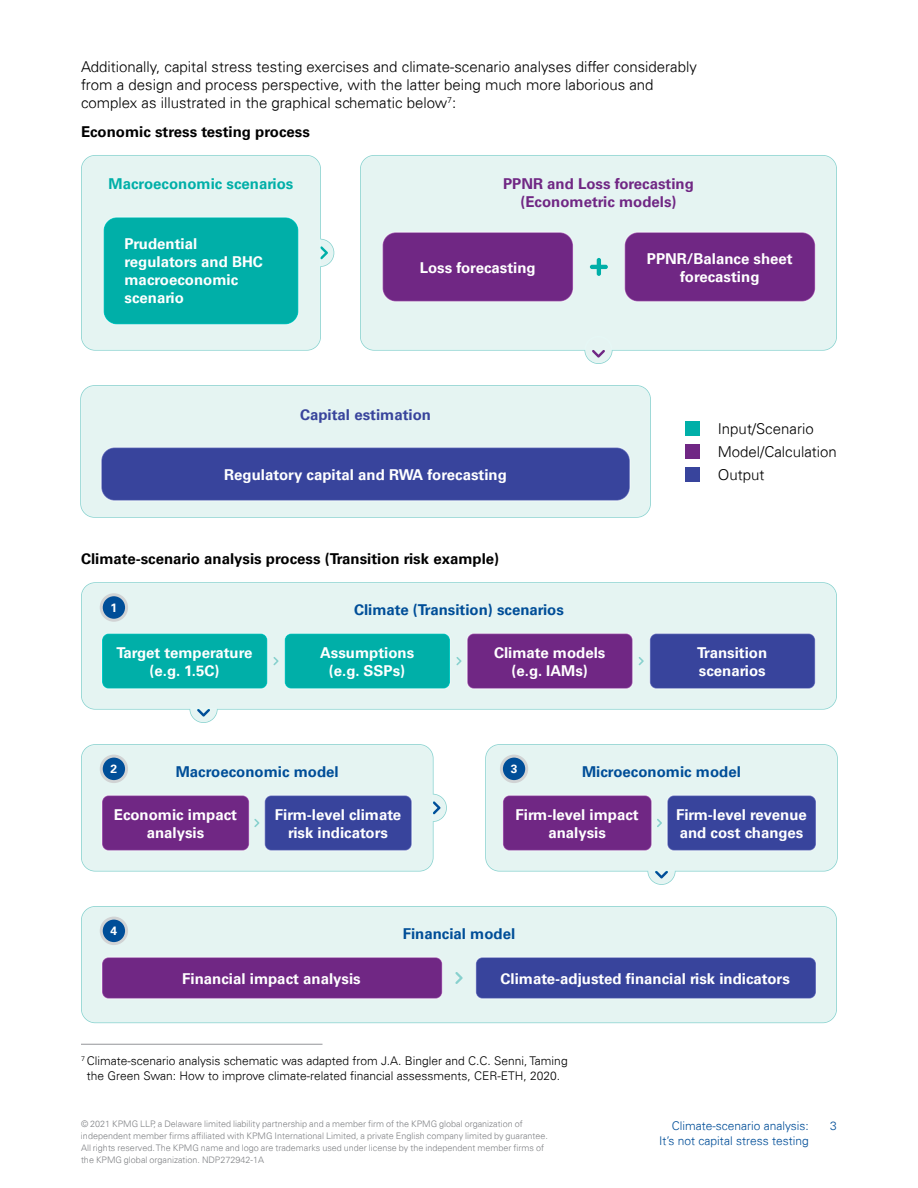
<style>
.page{position:relative;width:918px;height:1188px;background:#fff}
.page>*{position:absolute;margin:0;border:0;box-sizing:border-box;transform-origin:0 0}
.t1{font:700 15px/18px "Univers 65";color:#fff;text-align:center}
.t2{font:300 15px/18px "Univers 45";color:#000}
.t3{font:700 15px "Univers 65";color:#000}
.t4{font:700 15px "Univers 65";color:#004e98}
.t5{font:700 15px/18px "Univers 65";color:#702784;text-align:center}
.t6{font:700 15px "Univers 65";color:#00afa8}
.t7{font:700 15px "Univers 65";color:#38449c}
.t8{font:300 12px/15px "Univers 45";color:#000;text-align:center}
.t9{font:300 12px "Univers 45";color:#004e98}
.t10{font:700 12px "Univers 65";color:#fff}
.t11{font:300 9px/12px "Univers 45";color:#808285}
</style>
<div class="page">
<hr style="left:81px;top:1044px;width:241px;height:1px;background:#939598">
<svg style="left:321px;top:238px;width:14px;height:29px"></svg>
<div style="left:82px;top:156px;width:238px;height:194px;background:#e5f4f2;border-radius:14px"></div>
<div style="left:104px;top:217px;width:194px;height:107px;background:#00afa8;border-radius:14px"></div>
<div style="left:103px;top:216px;width:196px;height:109px;border:2px solid #fff;border-radius:14px"></div>
<div style="left:81px;top:155px;width:240px;height:196px;border:2px solid #88d1ce;border-radius:14px"></div>
<div style="left:361px;top:156px;width:475px;height:194px;background:#e5f4f2;border-radius:14px"></div>
<div style="left:360px;top:155px;width:477px;height:196px;border:2px solid #88d1ce;border-radius:14px"></div>
<div style="left:81px;top:386px;width:569px;height:131px;background:#e5f4f2;border-radius:14px"></div>
<div style="left:101px;top:447px;width:529px;height:54px;background:#38449c;border-radius:14px"></div>
<div style="left:100px;top:447px;width:531px;height:54px;border:2px solid #fff;border-radius:14px"></div>
<div style="left:80px;top:385px;width:571px;height:133px;border:2px solid #88d1ce;border-radius:14px"></div>
<div style="left:382px;top:232px;width:191px;height:70px;background:#702784;border-radius:14px"></div>
<div style="left:382px;top:232px;width:192px;height:70px;border:2px solid #fff;border-radius:14px"></div>
<div style="left:625px;top:232px;width:190px;height:70px;background:#702784;border-radius:14px"></div>
<div style="left:624px;top:232px;width:192px;height:70px;border:2px solid #fff;border-radius:14px"></div>
<hr style="left:590px;top:265px;width:18px;height:4px;background:#00afa8;border-radius:2px">
<hr style="left:597px;top:258px;width:4px;height:18px;background:#00afa8;border-radius:2px">
<div style="left:686px;top:421px;width:14px;height:14px;background:#00afa8"></div>
<div style="left:686px;top:444px;width:14px;height:15px;background:#702784"></div>
<div style="left:686px;top:468px;width:14px;height:14px;background:#38449c"></div>
<svg style="left:582px;top:348px;width:31px;height:16px"></svg>
<svg style="left:434px;top:793px;width:13px;height:29px"></svg>
<svg style="left:647px;top:872px;width:29px;height:13px"></svg>
<svg style="left:189px;top:710px;width:29px;height:13px"></svg>
<div style="left:486px;top:745px;width:351px;height:126px;background:#e5f4f2;border-radius:14px"></div>
<div style="left:485px;top:744px;width:353px;height:128px;border:2px solid #88d1ce;border-radius:14px"></div>
<div style="left:82px;top:583px;width:754px;height:126px;background:#e5f4f2;border-radius:14px"></div>
<div style="left:81px;top:582px;width:756px;height:128px;border:2px solid #88d1ce;border-radius:14px"></div>
<div style="left:82px;top:907px;width:754px;height:115px;background:#e5f4f2;border-radius:14px"></div>
<div style="left:81px;top:906px;width:756px;height:117px;border:2px solid #88d1ce;border-radius:14px"></div>
<div style="left:82px;top:745px;width:351px;height:126px;background:#e5f4f2;border-radius:14px"></div>
<div style="left:81px;top:744px;width:353px;height:128px;border:2px solid #88d1ce;border-radius:14px"></div>
<div style="left:102px;top:633px;width:165px;height:56px;background:#00afa8;border-radius:7px"></div>
<div style="left:101px;top:633px;width:167px;height:56px;border:2px solid #fff;border-radius:7px"></div>
<div style="left:102px;top:957px;width:340px;height:42px;background:#702784;border-radius:7px"></div>
<div style="left:101px;top:957px;width:342px;height:42px;border:2px solid #fff;border-radius:7px"></div>
<div style="left:102px;top:795px;width:147px;height:56px;background:#702784;border-radius:7px"></div>
<div style="left:101px;top:795px;width:149px;height:56px;border:2px solid #fff;border-radius:7px"></div>
<div style="left:503px;top:795px;width:149px;height:56px;background:#702784;border-radius:7px"></div>
<div style="left:502px;top:795px;width:150px;height:56px;border:2px solid #fff;border-radius:7px"></div>
<div style="left:285px;top:633px;width:165px;height:56px;background:#00afa8;border-radius:7px"></div>
<div style="left:284px;top:633px;width:167px;height:56px;border:2px solid #fff;border-radius:7px"></div>
<div style="left:476px;top:957px;width:340px;height:42px;background:#38449c;border-radius:7px"></div>
<div style="left:475px;top:957px;width:342px;height:42px;border:2px solid #fff;border-radius:7px"></div>
<div style="left:265px;top:795px;width:147px;height:56px;background:#38449c;border-radius:7px"></div>
<div style="left:264px;top:795px;width:149px;height:56px;border:2px solid #fff;border-radius:7px"></div>
<div style="left:667px;top:795px;width:149px;height:56px;background:#38449c;border-radius:7px"></div>
<div style="left:667px;top:795px;width:150px;height:56px;border:2px solid #fff;border-radius:7px"></div>
<div style="left:467px;top:633px;width:166px;height:56px;background:#702784;border-radius:7px"></div>
<div style="left:466px;top:633px;width:167px;height:56px;border:2px solid #fff;border-radius:7px"></div>
<div style="left:650px;top:633px;width:165px;height:56px;background:#38449c;border-radius:7px"></div>
<div style="left:649px;top:633px;width:167px;height:56px;border:2px solid #fff;border-radius:7px"></div>
<div style="left:101px;top:595px;width:26px;height:25px;background:#004e98;border-radius:50%"></div>
<div style="left:100px;top:593px;width:28px;height:29px;border:3px solid #d1d3d4;border-radius:50%"></div>
<div style="left:101px;top:756px;width:26px;height:26px;background:#004e98;border-radius:50%"></div>
<div style="left:100px;top:755px;width:28px;height:28px;border:3px solid #d1d3d4;border-radius:50%"></div>
<div style="left:101px;top:918px;width:26px;height:26px;background:#004e98;border-radius:50%"></div>
<div style="left:100px;top:917px;width:28px;height:28px;border:3px solid #d1d3d4;border-radius:50%"></div>
<div style="left:501px;top:756px;width:26px;height:26px;background:#004e98;border-radius:50%"></div>
<div style="left:500px;top:755px;width:28px;height:28px;border:3px solid #d1d3d4;border-radius:50%"></div>
<svg style="left:273px;top:657px;width:6px;height:8px"></svg>
<svg style="left:254px;top:819px;width:5px;height:8px"></svg>
<svg style="left:455px;top:972px;width:8px;height:12px"></svg>
<svg style="left:657px;top:819px;width:5px;height:8px"></svg>
<svg style="left:456px;top:657px;width:6px;height:8px"></svg>
<svg style="left:639px;top:657px;width:5px;height:8px"></svg>
<p class="t2" style="left:81px;top:57px;width:617px">Additionally, capital stress testing exercises and climate-scenario analyses differ considerably from a design and process perspective, with the latter being much more laborious and complex as illustrated in the graphical schematic below<sup>7</sup>:</p>
<p class="t3" style="left:81px;top:123px;width:230px">Economic stress testing process</p>
<p class="t6" style="left:109px;top:175px;width:186px">Macroeconomic scenarios</p>
<p class="t1" style="left:124px;top:235px;width:140px;text-align:left">Prudential regulators and BHC macroeconomic scenario</p>
<p class="t5" style="left:503px;top:175px;width:192px">PPNR and Loss forecasting (Econometric models)</p>
<p class="t1" style="left:420px;top:258px;width:117px">Loss forecasting</p>
<p class="t1" style="left:647px;top:249px;width:147px">PPNR/Balance sheet forecasting</p>
<p class="t7" style="left:300px;top:406px;width:132px">Capital estimation</p>
<p class="t1" style="left:224px;top:466px;width:284px">Regulatory capital and RWA forecasting</p>
<p class="t3" style="left:81px;top:550px;width:420px">Climate-scenario analysis process (Transition risk example)</p>
<p class="t10" style="left:111px;top:601px;width:8px">1</p>
<p class="t4" style="left:354px;top:601px;width:211px">Climate (Transition) scenarios</p>
<p class="t2" style="left:718px;top:417px;width:121px;line-height:23.1px">Input/Scenario<br>Model/Calculation<br>Output</p>
<p class="t1" style="left:117px;top:644px;width:137px">Target temperature (e.g. 1.5C)</p>
<p class="t1" style="left:320px;top:644px;width:96px">Assumptions (e.g. SSPs)</p>
<p class="t1" style="left:494px;top:644px;width:113px">Climate models (e.g. IAMs)</p>
<p class="t1" style="left:697px;top:644px;width:71px;text-align:left">Transition scenarios</p>
<p class="t10" style="left:111px;top:762px;width:8px">2</p>
<p class="t4" style="left:176px;top:763px;width:164px">Macroeconomic model</p>
<p class="t10" style="left:511px;top:762px;width:8px">3</p>
<p class="t4" style="left:582px;top:763px;width:160px">Microeconomic model</p>
<p class="t1" style="left:114px;top:805px;width:125px">Economic impact analysis</p>
<p class="t1" style="left:516px;top:805px;width:125px">Firm-level impact analysis</p>
<p class="t1" style="left:275px;top:805px;width:128px">Firm-level climate risk indicators</p>
<p class="t1" style="left:676px;top:805px;width:132px;text-align:left">Firm-level revenue and cost changes</p>
<p class="t10" style="left:111px;top:924px;width:8px">4</p>
<p class="t1" style="left:182px;top:969px;width:180px">Financial impact analysis</p>
<p class="t4" style="left:403px;top:925px;width:114px">Financial model</p>
<p class="t1" style="left:501px;top:969px;width:291px">Climate-adjusted financial risk indicators</p>
<p class="t8" style="left:81px;top:1053px;width:488px"><sup>7</sup> Climate-scenario analysis schematic was adapted from J.A. Bingler and C.C. Senni, Taming the Green Swan: How to improve climate-related financial assessments, CER-ETH, 2020.</p>
<p class="t11" style="left:81px;top:1118px;width:469px">© 2021 KPMG LLP, a Delaware limited liability partnership and a member firm of the KPMG global organization of independent member firms affiliated with KPMG International Limited, a private English company limited by guarantee.<br>All rights reserved. The KPMG name and logo are trademarks used under license by the independent member firms of the KPMG global organization. NDP272942-1A</p>
<p class="t9" style="left:672px;top:1118px;width:139px">Climate-scenario analysis:</p>
<p class="t9" style="left:830px;top:1118px;width:8px">3</p>
<p class="t9" style="left:659px;top:1133px;width:151px">It’s not capital stress testing</p>
</div>
